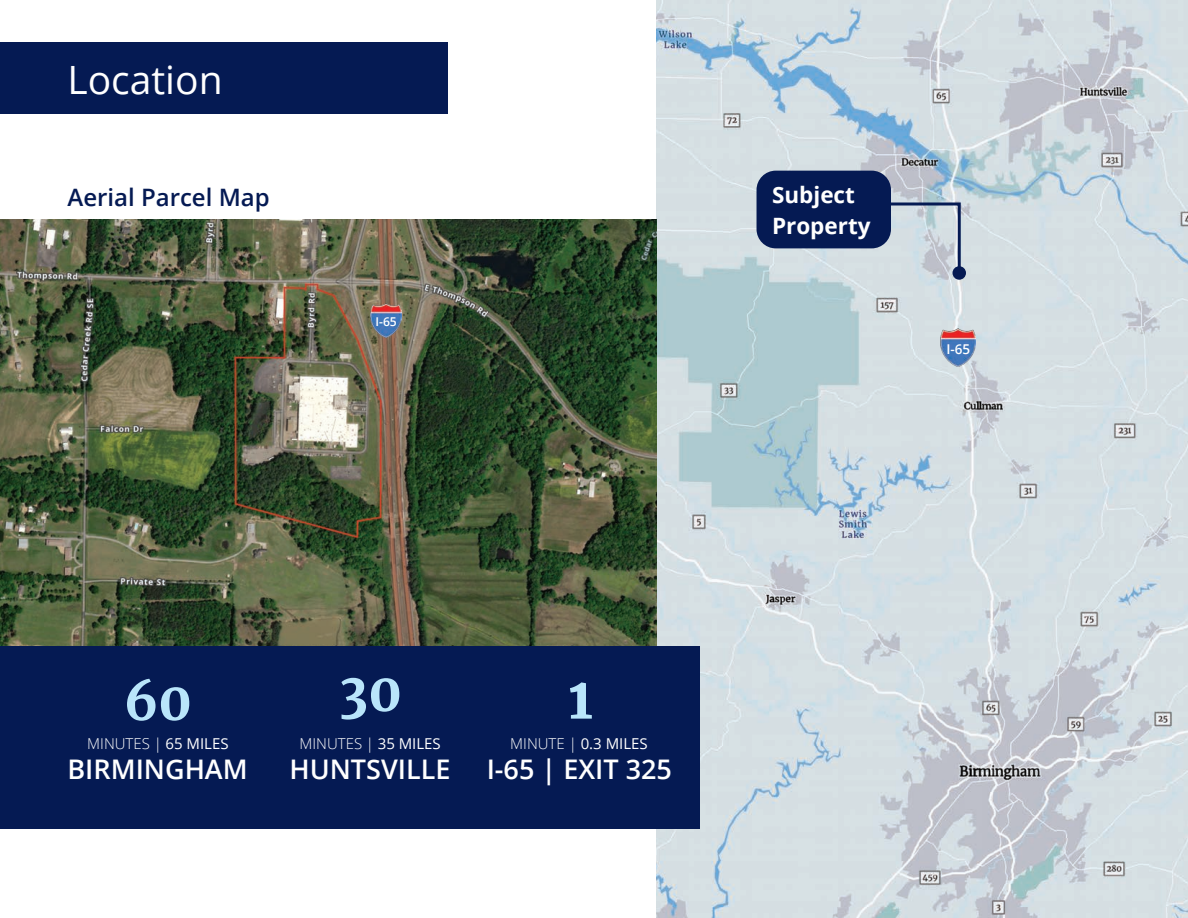
<style>
.page{position:relative;width:1188px;height:918px;background:#fff}
.page>*{position:absolute;margin:0;border:0;box-sizing:border-box;transform-origin:0 0}
.t1{font:700 57px "Merriweather";color:#b9e5fa}
.t2{font:700 52.5px "Merriweather";color:#b9e5fa}
.t3{font:39px "Open Sans";color:#fff}
.t4{font:600 27px "Open Sans";color:#fff}
.t5{font:600 24px "Open Sans";color:#051a53}
.t6{font:700 22.5px/30.8px "Open Sans";color:#fff}
.t7{font:300 15px "Open Sans";color:#fff}
.t8{font:15px "Open Sans";color:#fff}
.t9{font:600 13.5px "Open Sans";color:#fff}
.t10{font:600 12.15px "Open Sans";color:#fff}
.s1{font-weight:400}
.s2{font-weight:300}
</style>
<div class="page">
<img style="left:656px;top:0;width:532px;height:918px">
<img style="left:0;top:219px;width:656px;height:427px">
<div style="left:758px;top:172px;width:132px;height:75px;background:#051a53;border-radius:18px"></div>
<div style="left:757px;top:171px;width:134px;height:77px;border:3px solid #051a53;border-radius:18px"></div>
<svg style="left:888px;top:201px;width:74px;height:69px;background:#bbc6d1"></svg>
<img style="left:941px;top:328px;width:35px;height:38px">
<div style="left:952px;top:266px;width:14px;height:14px;background:#051a53;border-radius:50%"></div>
<div style="left:0;top:646px;width:700px;height:182px;background:#051a53"></div>
<div style="left:0;top:42px;width:447px;height:71px;background:#051a53"></div>
<img style="left:370px;top:303px;width:32px;height:35px">
<h3 class="t3" style="left:68px;top:53px;width:157px">Location</h3>
<p class="t5" style="left:68px;top:181px;width:204px">Aerial Parcel Map</p>
<p class="t10" style="left:375px;top:314px;width:23px">I-65</p>
<p class="t6" style="left:772px;top:179px;width:100px">Subject<br>Property</p>
<p class="t9" style="left:946px;top:340px;width:25px">I-65</p>
<h2 class="t2" style="left:124px;top:668px;width:69px">60</h2>
<p class="t7" style="left:87px;top:733px;width:143px">MINUTES | <span class="s1">65 MILES</span></p>
<p class="t4" style="left:68px;top:750px;width:182px">BIRMINGHAM</p>
<h2 class="t2" style="left:338px;top:659px;width:65px">30</h2>
<p class="t7" style="left:300px;top:733px;width:143px">MINUTES | <span class="s1">35 MILES</span></p>
<p class="t4" style="left:290px;top:750px;width:162px">HUNTSVILLE</p>
<h1 class="t1" style="left:568px;top:662px;width:26px">1</h1>
<p class="t8" style="left:510px;top:733px;width:139px"><span class="s2">MINUTE |</span> 0.3 MILES</p>
<p class="t4" style="left:487px;top:750px;width:187px">I-65 | EXIT 325</p>
</div>
